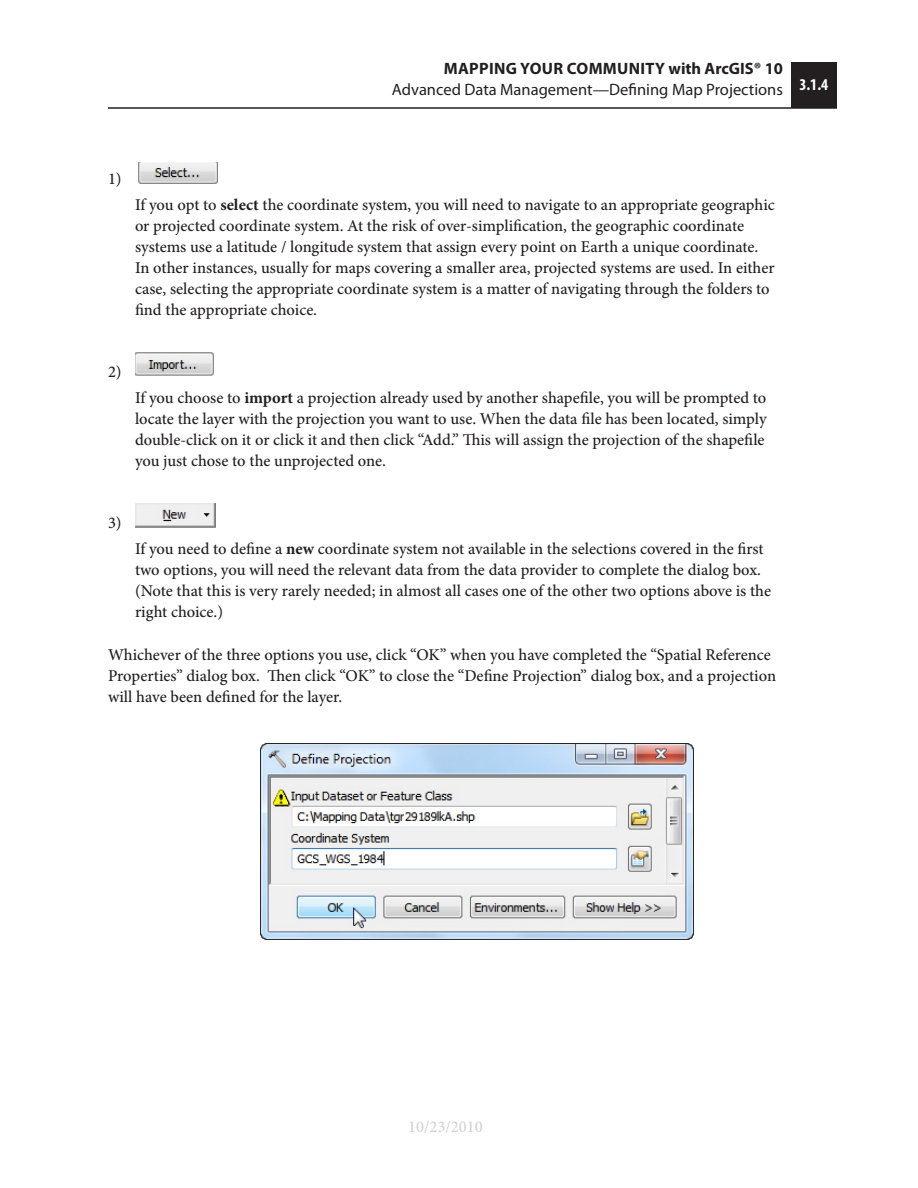
<style>
.page{position:relative;width:918px;height:1188px;background:#fff}
.page>*{position:absolute;margin:0;border:0;box-sizing:border-box;transform-origin:0 0}
.numbered_list{font:500 16.5px/21px "Minion Pro";color:#231f20}
.t1{font:16.5px/21px "Myriad Pro";color:#231f20;text-align:center}
.t2{font:500 16.5px "Minion Pro";color:#d1d2d4}
.s1{font-weight:700}
</style>
<div class="page">
<hr style="left:108px;top:107px;width:729px;height:2px;background:#231f20">
<div style="left:791px;top:62px;width:46px;height:46px;background:#231f20"></div>
<img style="left:139px;top:162px;width:78px;height:22px">
<img style="left:135px;top:353px;width:79px;height:23px">
<img style="left:135px;top:504px;width:80px;height:24px">
<img style="left:261px;top:743px;width:433px;height:197px">
<p class="t1" style="left:392px;top:58px;width:438px"><span class="s1">MAPPING YOUR COMM UNITY WITH ARCGIS® 10<br></span>Advanced Data Management—Defining Map Projections <sup>3.1.4</sup></p>
<p class="numbered_list" style="left:108px;top:168px;width:15px">1)</p>
<p class="numbered_list" style="left:135px;top:195px;width:641px">If you opt to <span class="s1">select</span> the coordinate system, you will need to navigate to an appropriate geographic or projected coordinate system. At the risk of over-simplification, the geographic coordinate systems use a latitude / longitude system that assign every point on Earth a unique coordinate.<br>In other instances, usually for maps covering a smaller area, projected systems are used. In either case, selecting the appropriate coordinate system is a matter of navigating through the folders to find the appropriate choice.</p>
<p class="numbered_list" style="left:108px;top:361px;width:15px">2)</p>
<p class="numbered_list" style="left:135px;top:388px;width:633px">If you choose to <span class="s1">import</span> a projection already used by another shapefile, you will be prompted to locate the layer with the projection you want to use. When the data file has been located, simply double-click on it or click it and then click “Add.” This will assign the projection of the shapefile you just chose to the unprojected one.</p>
<p class="numbered_list" style="left:108px;top:512px;width:15px">3)</p>
<p class="numbered_list" style="left:135px;top:538px;width:638px">If you need to define a <span class="s1">new</span> coordinate system not available in the selections covered in the first two options, you will need the relevant data from the data provider to complete the dialog box. (Note that this is very rarely needed; in almost all cases one of the other two options above is the right choice.)</p>
<p class="numbered_list" style="left:108px;top:644px;width:670px">Whichever of the three options you use, click “OK” when you have completed the “Spatial Reference<br>Properties” dialog box. Then click “OK” to close the “Define Projection” dialog box, and a projection will have been defined for the layer.</p>
<p class="t2" style="left:408px;top:1116px;width:76px">10/23/2010</p>
</div>
